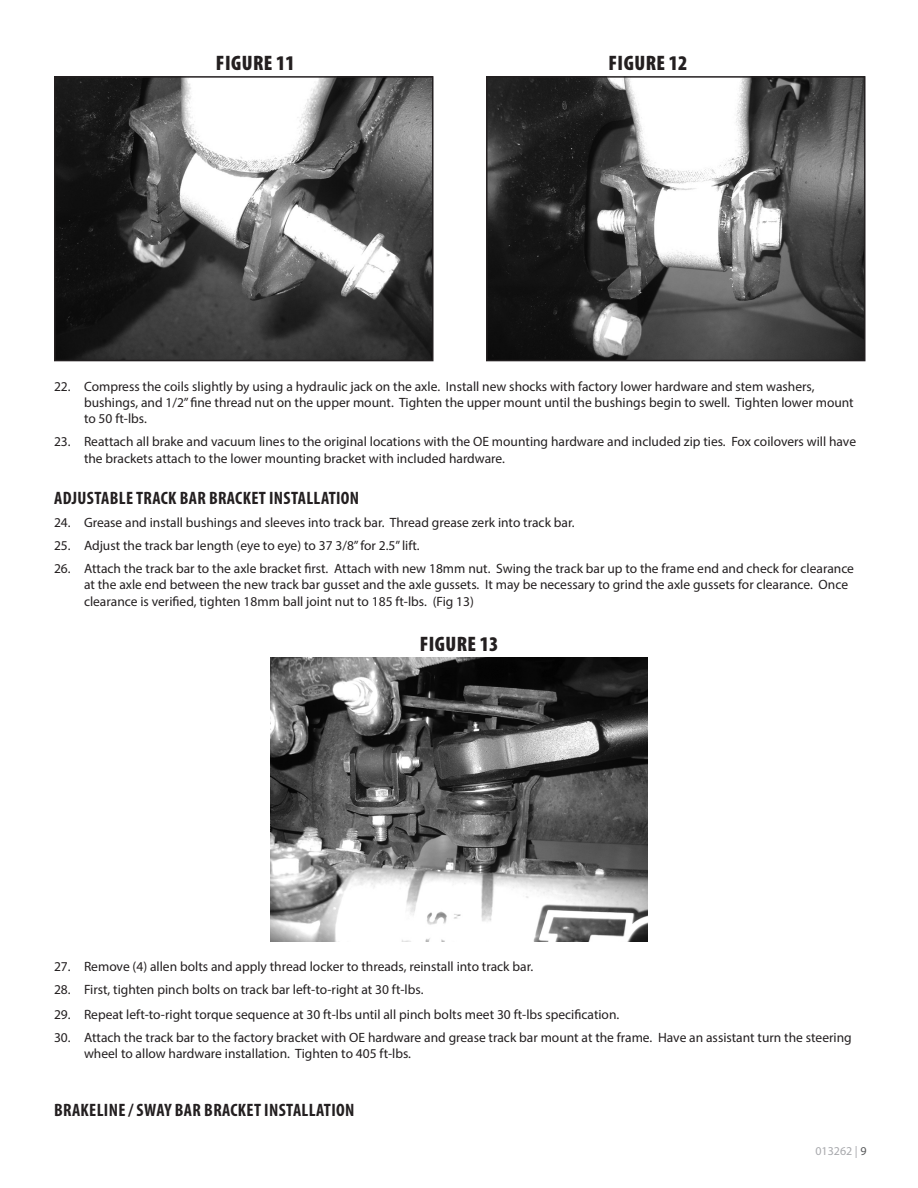
<style>
.page{position:relative;width:918px;height:1188px;background:#fff}
.page>*{position:absolute;margin:0;border:0;box-sizing:border-box;transform-origin:0 0}
.Photo-Caption{font:900 condensed 21px "Myriad Pro";letter-spacing:.02em;color:#231f20}
.Subhead{font:700 condensed 18px "Myriad Pro";letter-spacing:.02em;color:#231f20}
.t1{font:13.5px/16.2px "Myriad Pro";color:#231f20}
.t2{font:12px "Myriad Pro";color:#a8a9ad}
.s1{color:#57585a}
</style>
<div class="page">
<img style="left:57px;top:79px;width:374px;height:279px">
<div style="left:54px;top:76px;width:380px;height:285px;border:2px solid #231f20"></div>
<img style="left:489px;top:79px;width:374px;height:279px">
<div style="left:486px;top:76px;width:380px;height:285px;border:2px solid #231f20"></div>
<img style="left:270px;top:658px;width:378px;height:283px">
<p class="Photo-Caption" style="left:216px;top:51px;width:80px">FIGURE 11</p>
<p class="Photo-Caption" style="left:609px;top:51px;width:80px">FIGURE 12</p>
<p class="t1" style="left:84px;top:378px;width:771px;text-indent:-30px">22. Compress the coils slightly by using a hydraulic jack on the axle. Install new shocks with factory lower hardware and stem washers, bushings, and 1/2” fine thread nut on the upper mount. Tighten the upper mount until the bushings begin to swell. Tighten lower mount to 50 ft-lbs.</p>
<p class="t1" style="left:84px;top:434px;width:774px;text-indent:-30px">23. Reattach all brake and vacuum lines to the original locations with the OE mounting hardware and included zip ties. Fox coilovers will have the brackets attach to the lower mounting bracket with included hardware.</p>
<p class="Subhead" style="left:54px;top:487px;width:307px">ADJUSTABLE TRACK BAR BRACKET INSTALLATION</p>
<p class="t1" style="left:54px;top:515px;width:522px">24. Grease and install bushings and sleeves into track bar. Thread grease zerk into track bar.</p>
<p class="t1" style="left:54px;top:537px;width:367px">25. Adjust the track bar length (eye to eye) to 37 3/8” for 2.5” lift.</p>
<p class="t1" style="left:84px;top:560px;width:772px;text-indent:-30px">26. Attach the track bar to the axle bracket first. Attach with new 18mm nut. Swing the track bar up to the frame end and check for clearance at the axle end between the new track bar gusset and the axle gussets. It may be necessary to grind the axle gussets for clearance. Once clearance is verified, tighten 18mm ball joint nut to 185 ft-lbs. (Fig 13)</p>
<p class="Photo-Caption" style="left:420px;top:632px;width:80px">FIGURE 13</p>
<p class="t1" style="left:54px;top:958px;width:481px">27. Remove (4) allen bolts and apply thread locker to threads, reinstall into track bar.</p>
<p class="t1" style="left:54px;top:981px;width:371px">28. First, tighten pinch bolts on track bar left-to-right at 30 ft-lbs.</p>
<p class="t1" style="left:54px;top:1006px;width:567px">29. Repeat left-to-right torque sequence at 30 ft-lbs until all pinch bolts meet 30 ft-lbs specification.</p>
<p class="t1" style="left:84px;top:1029px;width:769px;text-indent:-30px">30. Attach the track bar to the factory bracket with OE hardware and grease track bar mount at the frame. Have an assistant turn the steering wheel to allow hardware installation. Tighten to 405 ft-lbs.</p>
<p class="Subhead" style="left:54px;top:1099px;width:302px">BRAKELINE / SWAY BAR BRACKET INSTALLATION</p>
<p class="t2" style="left:815px;top:1143px;width:53px">013262 | <span class="s1">9</span></p>
</div>
